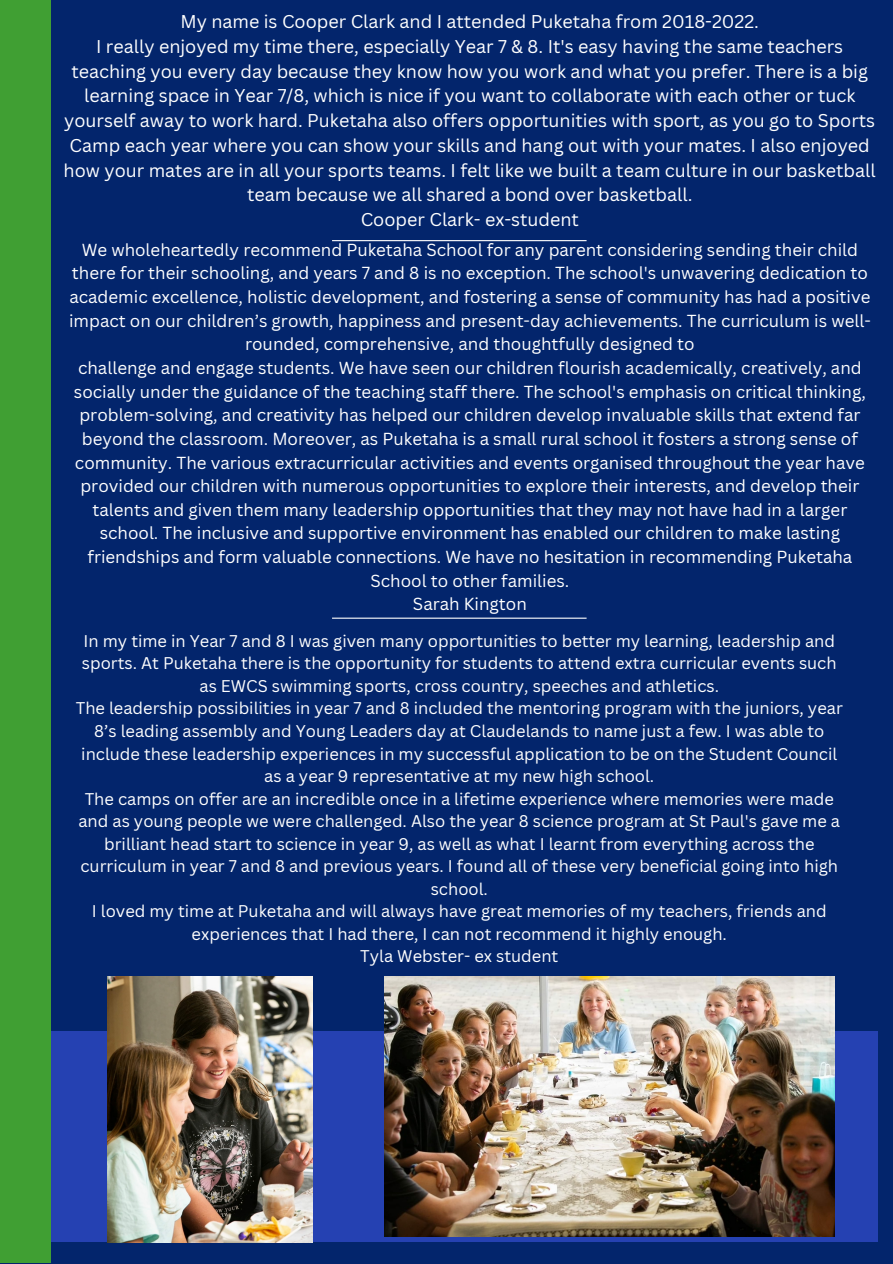
<style>
.page{position:relative;width:893px;height:1264px;background:#fff}
.page>*{position:absolute;margin:0;border:0;box-sizing:border-box;transform-origin:0 0}
.t1{font:18px/24.8px "Canva Sans";color:#fff;text-align:center}
.t2{font:16.95px/23.7px "Canva Sans";color:#fff;text-align:center}
.t3{font:16.5px/22.5px "Canva Sans";color:#fff;text-align:center}
</style>
<div class="page">
<div style="left:0;top:0;width:892px;height:1263px;background:#03256c"></div>
<div style="left:14px;top:1031px;width:864px;height:210px;background:#2541b2"></div>
<hr style="left:332px;top:617px;width:254px;height:1px;background:#fff">
<div style="left:0;top:0;width:51px;height:1262px;background:#409f33"></div>
<img style="left:384px;top:976px;width:450px;height:260px">
<img style="left:107px;top:976px;width:205px;height:266px">
<hr style="left:332px;top:240px;width:254px;height:1px;background:#fff">
<p class="t1" style="left:64px;top:9px;width:813px">My name is Cooper Clark and I attended Puketaha from 2018-2022.<br>I really enjoyed my time there, especially Year 7 &amp; 8. It's easy having the same teachers teaching you every day because they know how you work and what you prefer. There is a big learning space in Year 7/8, which is nice if you want to collaborate with each other or tuck yourself away to work hard. Puketaha also offers opportunities with sport, as you go to Sports Camp each year where you can show your skills and hang out with your mates. I also enjoyed how your mates are in all your sports teams. I felt like we built a team culture in our basketball team because we all shared a bond over basketball.<br>Cooper Clark- ex-student</p>
<p class="t2" style="left:69px;top:237px;width:803px">We wholeheartedly recommend Puketaha School for any parent considering sending their child there for their schooling, and years 7 and 8 is no exception. The school's unwavering dedication to academic excellence, holistic development, and fostering a sense of community has had a positive impact on our children’s growth, happiness and present-day achievements. The curriculum is well&shy;rounded, comprehensive, and thoughtfully designed to<br>challenge and engage students. We have seen our children flourish academically, creatively, and socially under the guidance of the teaching staff there. The school's emphasis on critical thinking, problem-solving, and creativity has helped our children develop invaluable skills that extend far beyond the classroom. Moreover, as Puketaha is a small rural school it fosters a strong sense of community. The various extracurricular activities and events organised throughout the year have provided our children with numerous opportunities to explore their interests, and develop their talents and given them many leadership opportunities that they may not have had in a larger school. The inclusive and supportive environment has enabled our children to make lasting friendships and form valuable connections. We have no hesitation in recommending Puketaha School to other families.<br>Sarah Kington</p>
<h1 class="t3" style="left:76px;top:629px;width:768px">In my time in Year 7 and 8 I was given many opportunities to better my learning, leadership and sports. At Puketaha there is the opportunity for students to attend extra curricular events such as EWCS swimming sports, cross country, speeches and athletics.<br>The leadership possibilities in year 7 and 8 included the mentoring program with the juniors, year 8’s leading assembly and Young Leaders day at Claudelands to name just a few. I was able to include these leadership experiences in my successful application to be on the Student Council as a year 9 representative at my new high school.<br>The camps on offer are an incredible once in a lifetime experience where memories were made and as young people we were challenged. Also the year 8 science program at St Paul's gave me a brilliant head start to science in year 9, as well as what I learnt from everything across the curriculum in year 7 and 8 and previous years. I found all of these very beneficial going into high school.<br>I loved my time at Puketaha and will always have great memories of my teachers, friends and experiences that I had there, I can not recommend it highly enough.<br>Tyla Webster- ex student</h1>
</div>
